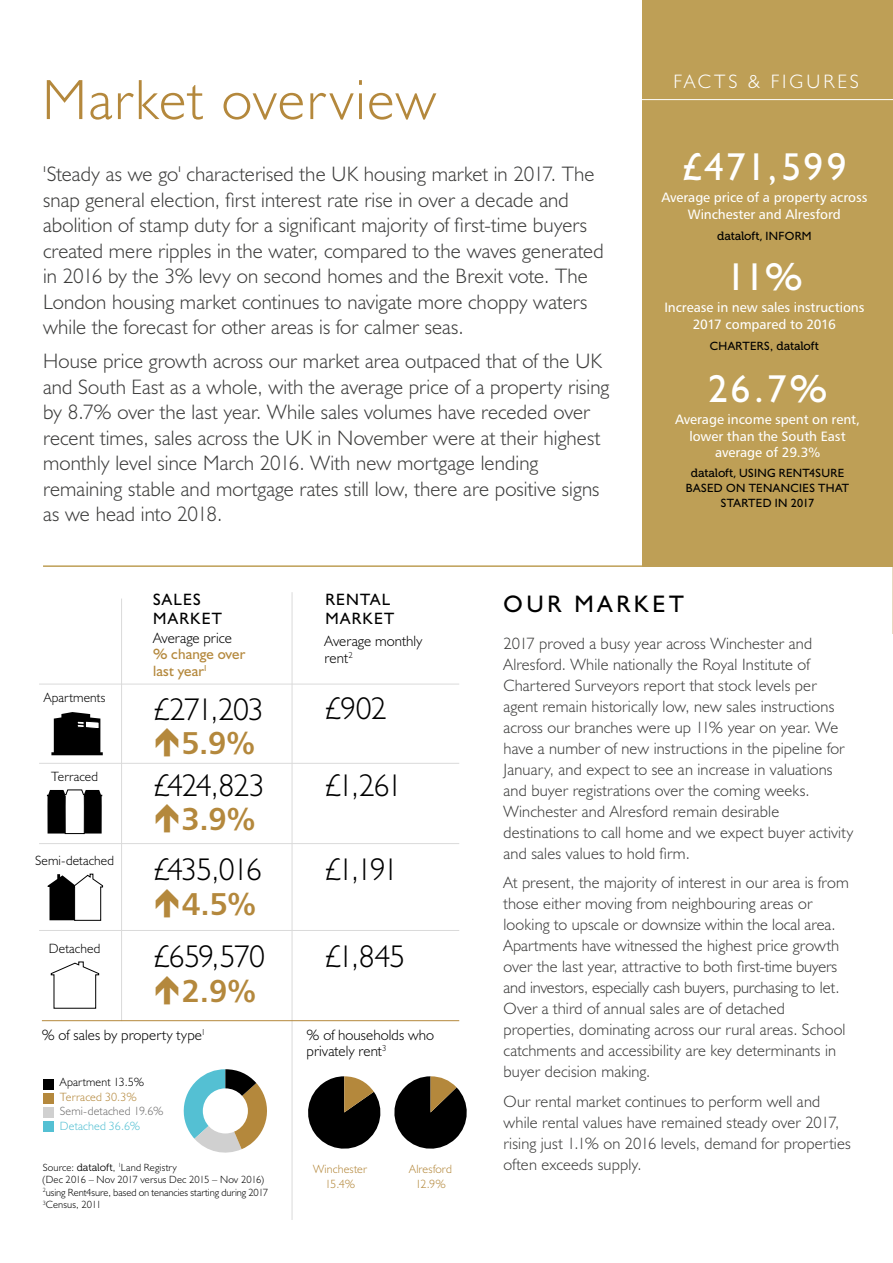
<style>
.page{position:relative;width:893px;height:1263px;background:#fff}
.page>*{position:absolute;margin:0;border:0;box-sizing:border-box;transform-origin:0 0}
.t1{font:300 57px "Humanist 521 BT";letter-spacing:.03em;color:#b4883c}
.t2{font:39px "Humanist 521 BT";letter-spacing:.05em;color:#fff}
.t3{font:300 31.5px "Humanist 521 BT";letter-spacing:-.04em;color:#000}
.t4{font:31.5px "Humanist 777 BT Bold B";color:#b4883c}
.t5{font:24px "Humanist 521 BT";letter-spacing:.16em;color:#000}
.t6{font:300 21px/25.5px "Humanist 521 BT";letter-spacing:.005em;color:#3c3c3b}
.t7{font:300 19.5px "Humanist 521 BT";letter-spacing:.145em;color:#fff}
.t8{font:300 16.5px/21px "Humanist 521 BT";letter-spacing:.01em;color:#3c3c3b}
.t9{font:16.5px/19.5px "Humanist 521 BT";letter-spacing:.08em;color:#000}
.t10{font:300 15px/16.5px "Humanist 521 BT";letter-spacing:.005em;color:#000}
.t11{font:15px/16.5px "Humanist 521 BT";letter-spacing:.01em;color:#b4883c}
.t12{font:13.5px/16.5px "Humanist 777 BT Roman B";letter-spacing:-.005em;color:#fff;text-align:center}
.t13{font:300 13.5px "Humanist 521 BT";letter-spacing:.01em;color:#000}
.t14{font:12px/15px "Humanist 521 BT";letter-spacing:.025em;color:#000;text-align:center}
.t15{font:300 12px/14.4px "Humanist 521 BT";letter-spacing:.01em;color:#b4883c;text-align:center}
.t16{font:300 12px "Humanist 521 BT";letter-spacing:.015em;color:#706f6f}
.t17{font:12px "Museo 500";letter-spacing:-.01em;color:#000}
.t18{font:300 12px "Humanist 521 BT";letter-spacing:.015em;color:#000}
.t19{font:300 12px "Humanist 521 BT";letter-spacing:.01em;color:#54c0d3}
.t20{font:300 10.5px/12.6px "Humanist 521 BT";color:#000}
.s1{font-family:"Humanist 521 BT"}
.s2{font-family:"Museo 500"}
.s3{font-family:"Museo 300";font-weight:400}
</style>
<div class="page">
<hr style="left:892px;top:0;width:1px;height:765px;background:#e8d8c1">
<div style="left:642px;top:0;width:251px;height:567px;background:#be9f56"></div>
<hr style="left:622px;top:99px;width:271px;height:1px;background:#fff">
<svg style="left:183px;top:1069px;width:84px;height:84px"></svg>
<div style="left:203px;top:1088px;width:45px;height:45px;background:#fff;border-radius:50%"></div>
<svg style="left:48px;top:873px;width:55px;height:48px"></svg>
<svg style="left:51px;top:961px;width:48px;height:48px"></svg>
<svg style="left:47px;top:789px;width:55px;height:45px"></svg>
<svg style="left:51px;top:712px;width:52px;height:43px"></svg>
<div style="left:400px;top:635px;width:493px;height:628px;background:#fff"></div>
<hr style="left:43px;top:565px;width:850px;height:2px;background:#be9f56">
<hr style="left:39px;top:843px;width:420px;height:1px;background:#dadada">
<hr style="left:292px;top:592px;width:1px;height:628px;background:#dadada">
<hr style="left:121px;top:598px;width:1px;height:423px;background:#dadada">
<hr style="left:39px;top:763px;width:420px;height:1px;background:#dadada">
<hr style="left:39px;top:684px;width:420px;height:1px;background:#dadada">
<hr style="left:39px;top:930px;width:420px;height:1px;background:#dadada">
<div style="left:43px;top:1079px;width:11px;height:10px;background:#000"></div>
<div style="left:43px;top:1093px;width:11px;height:11px;background:#b4883c"></div>
<div style="left:43px;top:1107px;width:11px;height:10px;background:#d0d0d0"></div>
<div style="left:43px;top:1121px;width:11px;height:10px;background:#54c0d3"></div>
<hr style="left:42px;top:1020px;width:417px;height:1px;background:#b4883c">
<svg style="left:308px;top:1076px;width:73px;height:73px"></svg>
<svg style="left:394px;top:1076px;width:73px;height:73px"></svg>
<h1 class="t1" style="left:42px;top:65px;width:396px">Market overview</h1>
<p class="t7" style="left:673px;top:69px;width:187px">FACTS &amp; FIGURES</p>
<p class="t6" style="left:43px;top:161px;width:562px">'Steady as we go' characterised the UK housing market in 2017. The snap general election, first interest rate rise in over a decade and abolition of stamp duty for a significant majority of first-time buyers created mere ripples in the water, compared to the waves generated in 2016 by the 3% levy on second homes and the Brexit vote. The London housing market continues to navigate more choppy waters while the forecast for other areas is for calmer seas.</p>
<p class="t6" style="left:43px;top:348px;width:568px">House price growth across our market area outpaced that of the UK and South East as a whole, with the average price of a property rising by 8.7% over the last year. While sales volumes have receded over recent times, sales across the UK in November were at their highest monthly level since March 2016. With new mortgage lending remaining stable and mortgage rates still low, there are positive signs as we head into 2018.</p>
<h2 class="t2" style="left:682px;top:142px;width:166px">£471,599</h2>
<p class="t12" style="left:661px;top:189px;width:208px">Average price of a property across<br>Winchester and Alresford</p>
<p class="t17" style="left:717px;top:229px;width:96px">dataloft, <span class="s1">INFORM</span></p>
<h2 class="t2" style="left:726px;top:252px;width:78px">11%</h2>
<p class="t12" style="left:664px;top:299px;width:202px">Increase in new sales instructions<br>2017 compared to 2016</p>
<p class="t14" style="left:710px;top:338px;width:111px">CHARTERS, <span class="s2">dataloft</span></p>
<h2 class="t2" style="left:708px;top:365px;width:121px">26.7%</h2>
<p class="t12" style="left:675px;top:411px;width:187px">Average income spent on rent, lower than the South East average of 29.3%</p>
<p class="t14" style="left:686px;top:465px;width:165px"><span class="s2">dataloft,</span> USING RENT4SURE<br>BASED ON TENANCIES THAT<br>STARTED IN 2017</p>
<p class="t13" style="left:44px;top:689px;width:63px">Apartments</p>
<p class="t13" style="left:51px;top:768px;width:48px">Terraced</p>
<p class="t13" style="left:35px;top:852px;width:81px">Semi-detached</p>
<p class="t13" style="left:49px;top:940px;width:53px">Detached</p>
<p class="t9" style="left:153px;top:589px;width:71px">SALES<br>MARKET</p>
<p class="t9" style="left:325px;top:589px;width:71px">RENTAL<br>MARKET</p>
<p class="t10" style="left:153px;top:629px;width:80px">Average price</p>
<p class="t11" style="left:153px;top:646px;width:94px">% change over last year<sup>1</sup></p>
<h3 class="t3" style="left:153px;top:689px;width:112px">£271,203</h3>
<h3 class="t4" style="left:181px;top:723px;width:75px">5.9%</h3>
<h3 class="t3" style="left:153px;top:765px;width:113px">£424,823</h3>
<h3 class="t4" style="left:182px;top:799px;width:75px">3.9%</h3>
<h3 class="t3" style="left:153px;top:849px;width:110px">£435,016</h3>
<h3 class="t4" style="left:182px;top:884px;width:76px">4.5%</h3>
<h3 class="t3" style="left:153px;top:937px;width:113px">£659,570</h3>
<h3 class="t4" style="left:181px;top:971px;width:76px">2.9%</h3>
<p class="t10" style="left:325px;top:633px;width:99px">Average monthly rent<sup>2</sup></p>
<h3 class="t3" style="left:324px;top:689px;width:64px">£902</h3>
<h3 class="t3" style="left:324px;top:765px;width:80px">£1,261</h3>
<h3 class="t3" style="left:324px;top:849px;width:76px">£1,191</h3>
<h3 class="t3" style="left:324px;top:937px;width:82px">£1,845</h3>
<p class="t10" style="left:42px;top:1026px;width:165px">% of sales by property type<sup>1</sup></p>
<p class="t18" style="left:60px;top:1075px;width:86px">Apartment 13.5%</p>
<p class="t15" style="left:60px;top:1089px;width:78px">Terraced 30.3%</p>
<p class="t16" style="left:60px;top:1104px;width:105px">Semi-detached 19.6%</p>
<p class="t19" style="left:60px;top:1118px;width:82px">Detached 36.6%</p>
<p class="t10" style="left:307px;top:1026px;width:129px">% of households who privately rent<sup>3</sup></p>
<h3 class="t5" style="left:503px;top:589px;width:182px">OUR MARKET</h3>
<p class="t8" style="left:503px;top:632px;width:351px">2017 proved a busy year across Winchester and Alresford. While nationally the Royal Institute of Chartered Surveyors report that stock levels per agent remain historically low, new sales instructions across our branches were up 11% year on year. We have a number of new instructions in the pipeline for January, and expect to see an increase in valuations and buyer registrations over the coming weeks.<br>Winchester and Alresford remain desirable destinations to call home and we expect buyer activity and sales values to hold firm.</p>
<p class="t8" style="left:503px;top:872px;width:347px">At present, the majority of interest in our area is from those either moving from neighbouring areas or looking to upscale or downsize within the local area.<br>Apartments have witnessed the highest price growth over the last year, attractive to both first-time buyers and investors, especially cash buyers, purchasing to let.<br>Over a third of annual sales are of detached properties, dominating across our rural areas. School catchments and accessibility are key determinants in buyer decision making.</p>
<p class="t8" style="left:503px;top:1090px;width:349px">Our rental market continues to perform well and while rental values have remained steady over 2017, rising just 1.1% on 2016 levels, demand for properties</p>
<p class="t20" style="left:43px;top:1160px;width:136px">Source: <span class="s3">dataloft</span>, <sup>1</sup>Land Registry</p>
<p class="t8" style="left:503px;top:1153px;width:140px">often exceeds supply.</p>
<p class="t20" style="left:43px;top:1173px;width:227px">(Dec 2016 – Nov 2017 versus Dec 2015 – Nov 2016)<br><sup>2</sup>using Rent4sure, based on tenancies starting during 2017<br><sup>3</sup>Census, 2011</p>
<p class="t15" style="left:313px;top:1162px;width:55px">Winchester<br>15.4%</p>
<p class="t15" style="left:409px;top:1162px;width:44px">Alresford<br>12.9%</p>
</div>
